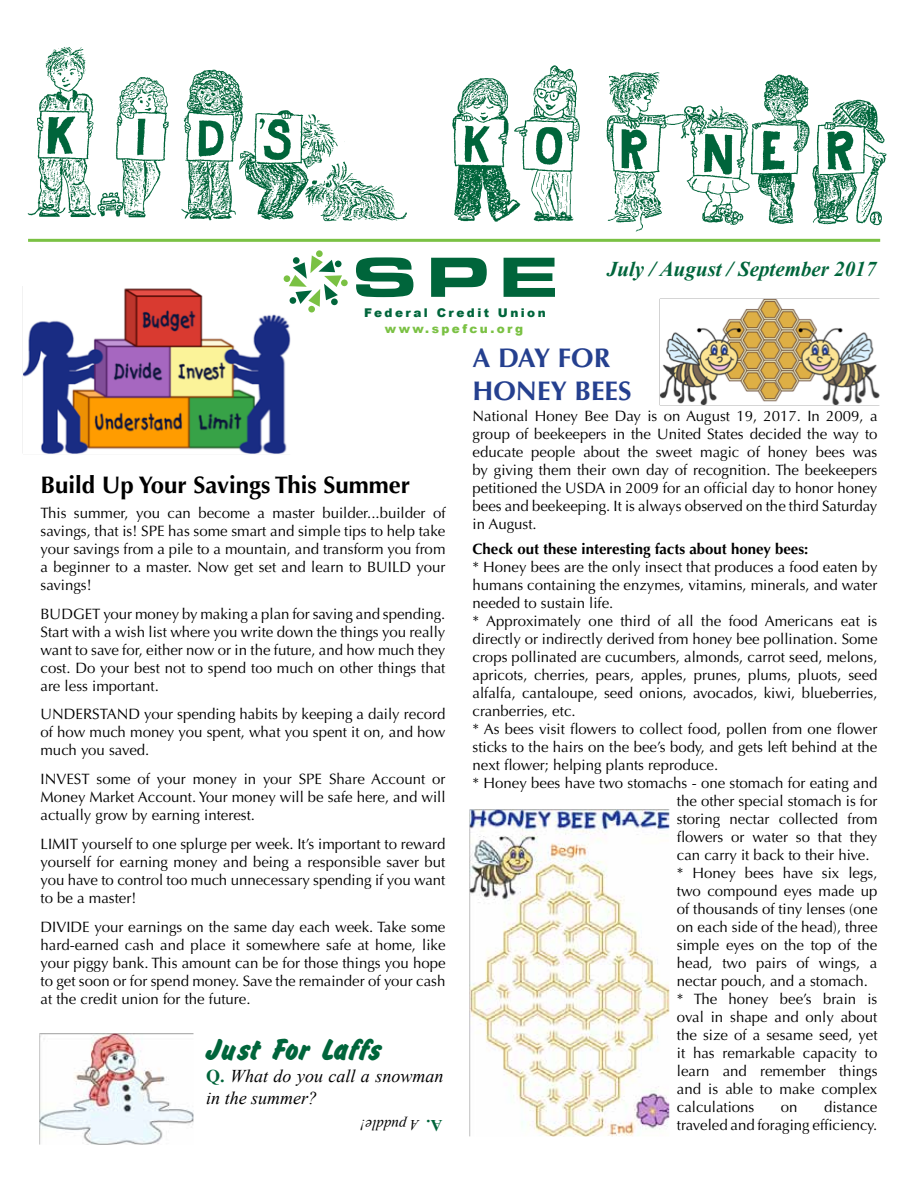
<style>
.page{position:relative;width:918px;height:1188px;background:#fff}
.page>*{position:absolute;margin:0;border:0;box-sizing:border-box;transform-origin:0 0}
.t1{font:33px "Brush Hand";color:#00653b}
.t2{font:700 27px/32.4px "Optima";color:#25408f}
.t3{font:700 24px "Optima";color:#000}
.t4{font:italic 700 21px "Times New Roman";color:#00653b}
.t5{font:italic 18px/21.6px "Times New Roman";color:#000}
.t6{font:15px/18px "Optima";color:#000;text-align:justify}
.t7{font:700 15px "Optima";color:#000}
.t8{font:italic 15px "Times New Roman";color:#000}
.t9{font:900 12px "Arial";letter-spacing:.2em;color:#00653b}
.t10{font:900 12px "Arial";letter-spacing:.2em;color:#7ac143}
.t11{font:900 8.25px "Arial";letter-spacing:.2em;color:#00653b}
.s1{font-weight:700;font-style:normal;color:#00653b}
.s2{font-weight:700;font-style:normal;font-size:16.5px;color:#00653b}
</style>
<div class="page">
<img style="left:659px;top:299px;width:221px;height:106px">
<img style="left:27px;top:47px;width:860px;height:212px">
<img style="left:23px;top:288px;width:267px;height:166px">
<img style="left:469px;top:810px;width:201px;height:326px">
<img style="left:39px;top:1033px;width:155px;height:111px">
<hr style="left:28px;top:239px;width:852px;height:3px;background:#7ac143">
<svg style="left:356px;top:257px;width:57px;height:40px"></svg>
<svg style="left:431px;top:258px;width:56px;height:39px"></svg>
<svg style="left:504px;top:258px;width:51px;height:39px"></svg>
<div style="left:316px;top:250px;width:7px;height:7px;background:#7ac143;border-radius:50%"></div>
<div style="left:341px;top:280px;width:7px;height:6px;background:#7ac143;border-radius:50%"></div>
<div style="left:308px;top:306px;width:7px;height:6px;background:#7ac143;border-radius:50%"></div>
<div style="left:284px;top:275px;width:6px;height:7px;background:#7ac143;border-radius:50%"></div>
<svg style="left:289px;top:255px;width:53px;height:52px"></svg>
<p class="t11" style="left:396px;top:305px;width:127px">Federal Credit Union</p>
<p class="t10" style="left:385px;top:320px;width:140px">www.spefcu.org</p>
<p class="t9" style="left:364px;top:304px;width:183px">Federal Credit Union</p>
<h3 class="t4" style="left:607px;top:256px;width:271px">July / August / September 2017</h3>
<h3 class="t3" style="left:40px;top:471px;width:371px">Build Up Your Savings This Summer</h3>
<p class="t6" style="left:40px;top:504px;width:407px">This summer, you can become a master builder...builder of savings, that is! SPE has some smart and simple tips to help take your savings from a pile to a mountain, and transform you from a beginner to a master. Now get set and learn to BUILD your savings!</p>
<p class="t6" style="left:40px;top:605px;width:406px">BUDGET your money by making a plan for saving and spending.<br>Start with a wish list where you write down the things you really want to save for, either now or in the future, and how much they cost. Do your best not to spend too much on other things that are less important.</p>
<p class="t6" style="left:40px;top:706px;width:407px">UNDERSTAND your spending habits by keeping a daily record of how much money you spent, what you spent it on, and how much you saved.</p>
<p class="t6" style="left:40px;top:770px;width:407px">INVEST some of your money in your SPE Share Account or Money Market Account. Your money will be safe here, and will actually grow by earning interest.</p>
<p class="t6" style="left:40px;top:835px;width:407px">LIMIT yourself to one splurge per week. It’s important to reward yourself for earning money and being a responsible saver but you have to control too much unnecessary spending if you want to be a master!</p>
<p class="t6" style="left:40px;top:918px;width:407px">DIVIDE your earnings on the same day each week. Take some hard-earned cash and place it somewhere safe at home, like your piggy bank. This amount can be for those things you hope to get soon or for spend money. Save the remainder of your cash at the credit union for the future.</p>
<h1 class="t1" style="left:206px;top:1032px;width:176px">Just For Laffs</h1>
<p class="t5" style="left:206px;top:1065px;width:239px"><span class="s1">Q.</span> What do you call a snowman in the summer?</p>
<p class="t8" style="left:442px;top:1134px;width:83px;rotate:-180deg"><span class="s2">A.</span> A puddle!</p>
<h2 class="t2" style="left:472px;top:342px;width:158px">A Day For<br>Honey Bees</h2>
<p class="t6" style="left:472px;top:408px;width:407px">National Honey Bee Day is on August 19, 2017. In 2009, a group of beekeepers in the United States decided the way to educate people about the sweet magic of honey bees was by giving them their own day of recognition. The beekeepers petitioned the USDA in 2009 for an official day to honor honey bees and beekeeping. It is always observed on the third Saturday in August.</p>
<p class="t7" style="left:472px;top:540px;width:337px">Check out these interesting facts about honey bees:</p>
<p class="t6" style="left:472px;top:558px;width:407px">* Honey bees are the only insect that produces a food eaten by</p>
<p class="t6" style="left:472px;top:576px;width:406px">humans containing the enzymes, vitamins, minerals, and water</p>
<p class="t6" style="left:472px;top:594px;width:142px">needed to sustain life.</p>
<p class="t6" style="left:472px;top:612px;width:406px">* Approximately one third of all the food Americans eat is</p>
<p class="t6" style="left:472px;top:630px;width:407px">directly or indirectly derived from honey bee pollination. Some</p>
<p class="t6" style="left:472px;top:648px;width:407px">crops pollinated are cucumbers, almonds, carrot seed, melons,</p>
<p class="t6" style="left:472px;top:666px;width:407px">apricots, cherries, pears, apples, prunes, plums, pluots, seed</p>
<p class="t6" style="left:472px;top:684px;width:407px">alfalfa, cantaloupe, seed onions, avocados, kiwi, blueberries,</p>
<p class="t6" style="left:472px;top:702px;width:105px">cranberries, etc.</p>
<p class="t6" style="left:472px;top:720px;width:406px">* As bees visit flowers to collect food, pollen from one flower</p>
<p class="t6" style="left:472px;top:738px;width:406px">sticks to the hairs on the bee’s body, and gets left behind at the</p>
<p class="t6" style="left:472px;top:756px;width:247px">next flower; helping plants reproduce.</p>
<p class="t6" style="left:472px;top:774px;width:406px">* Honey bees have two stomachs - one stomach for eating and</p>
<p class="t6" style="left:677px;top:792px;width:202px">the other special stomach is for</p>
<p class="t6" style="left:677px;top:810px;width:202px">storing nectar collected from</p>
<p class="t6" style="left:677px;top:828px;width:202px">flowers or water so that they</p>
<p class="t6" style="left:677px;top:846px;width:194px">can carry it back to their hive.</p>
<p class="t6" style="left:677px;top:864px;width:202px">* Honey bees have six legs,</p>
<p class="t6" style="left:677px;top:882px;width:202px">two compound eyes made up</p>
<p class="t6" style="left:677px;top:900px;width:202px">of thousands of tiny lenses (one</p>
<p class="t6" style="left:677px;top:918px;width:202px">on each side of the head), three</p>
<p class="t6" style="left:677px;top:936px;width:202px">simple eyes on the top of the</p>
<p class="t6" style="left:677px;top:954px;width:202px">head, two pairs of wings, a</p>
<p class="t6" style="left:677px;top:972px;width:193px">nectar pouch, and a stomach.</p>
<p class="t6" style="left:677px;top:990px;width:202px">* The honey bee’s brain is</p>
<p class="t6" style="left:677px;top:1008px;width:202px">oval in shape and only about</p>
<p class="t6" style="left:677px;top:1026px;width:202px">the size of a sesame seed, yet</p>
<p class="t6" style="left:677px;top:1044px;width:202px">it has remarkable capacity to</p>
<p class="t6" style="left:677px;top:1062px;width:202px">learn and remember things</p>
<p class="t6" style="left:677px;top:1080px;width:202px">and is able to make complex</p>
<p class="t6" style="left:677px;top:1098px;width:79px">calculations</p>
<p class="t6" style="left:781px;top:1098px;width:18px">on</p>
<p class="t6" style="left:677px;top:1098px;width:202px;text-align:right">distance<br>traveled and foraging efficiency.</p>
</div>
